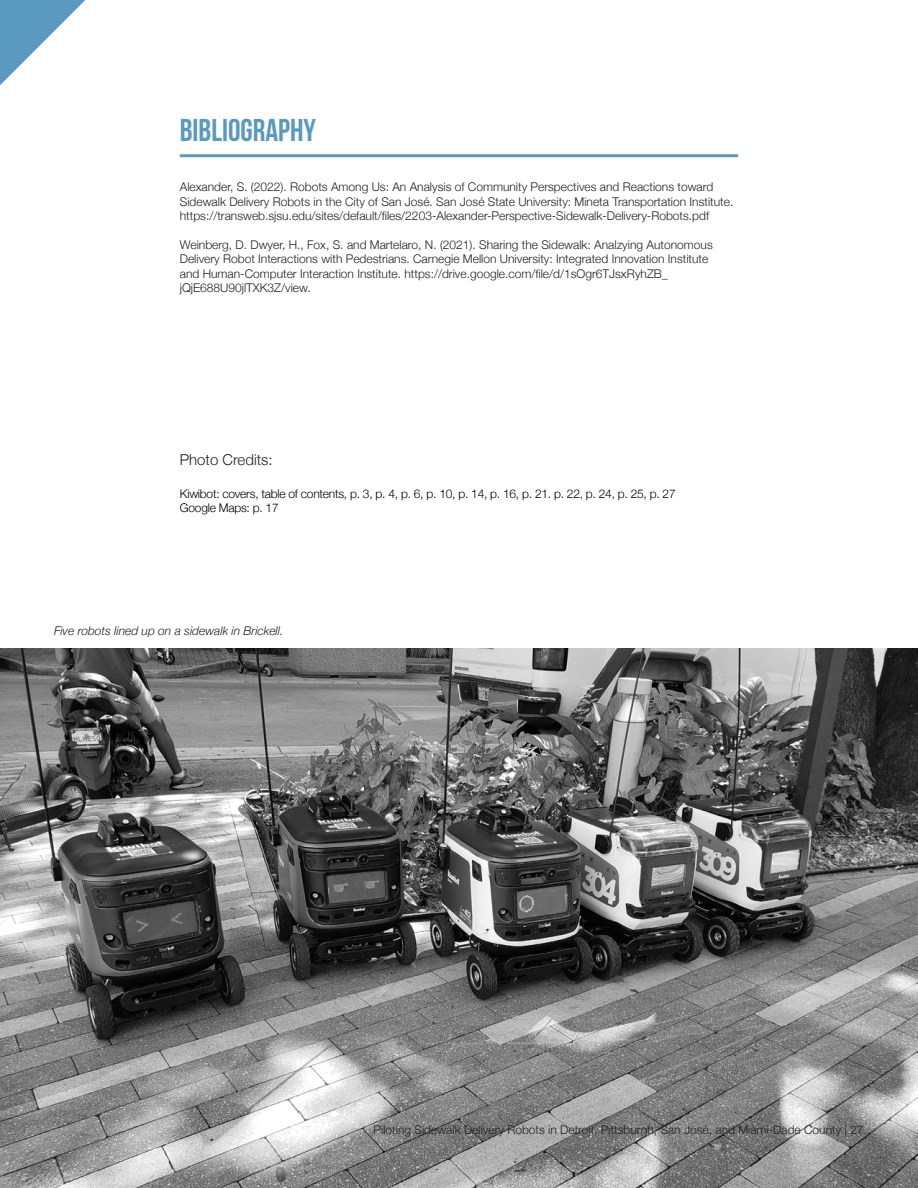
<style>
.page{position:relative;width:918px;height:1188px;background:#fff}
.page>*{position:absolute;margin:0;border:0;box-sizing:border-box;transform-origin:0 0}
.Section_Heading{font:31.5px "Bebas Neue";color:#5a99c0}
.Body_Text{font:300 15px "Helvetica Neue";color:#231f20}
.Footnote{font:300 12px/14.4px "Helvetica Neue";color:#231f20}
.Footnote-2{font:300 12px "Helvetica Neue";letter-spacing:-.02em;color:#000}
.Body_Text-2{font:italic 300 12px "Helvetica Neue";color:#231f20}
</style>
<div class="page">
<img style="left:0;top:648px;width:918px;height:540px">
<hr style="left:180px;top:154px;width:558px;height:3px;background:#5a99c0">
<svg style="left:0;top:0;width:85px;height:85px"></svg>
<p class="Section_Heading" style="left:180px;top:113px;width:138px">BIBLIOGRAPHY</p>
<p class="Footnote" style="left:180px;top:179px;width:555px">Alexander, S. (2022). Robots Among Us: An Analysis of Community Perspectives and Reactions toward<br>Sidewalk Delivery Robots in the City of San José. San José State University: Mineta Transportation Institute. https://transweb.sjsu.edu/sites/default/files/2203-Alexander-Perspective-Sidewalk-Delivery-Robots.pdf</p>
<p class="Footnote" style="left:180px;top:236px;width:534px">Weinberg, D. Dwyer, H., Fox, S. and Martelaro, N. (2021). Sharing the Sidewalk: Analzying Autonomous Delivery Robot Interactions with Pedestrians. Carnegie Mellon University: Integrated Innovation Institute and Human-Computer Interaction Institute. https://drive.google.com/file/d/1sOgr6TJsxRyhZB_ jQjE688U90jlTXK3Z/view.</p>
<p class="Body_Text" style="left:180px;top:448px;width:94px">Photo Credits:</p>
<p class="Footnote-2" style="left:180px;top:484px;width:497px">Kiwibot: covers, table of contents, p. 3, p. 4, p. 6, p. 10, p. 14, p. 16, p. 21. p. 22, p. 24, p. 25, p. 27</p>
<p class="Footnote-2" style="left:180px;top:498px;width:100px">Google Maps: p. 17</p>
<p class="Body_Text-2" style="left:54px;top:621px;width:231px">Five robots lined up on a sidewalk in Brickell.</p>
<p class="Footnote" style="left:374px;top:1122px;width:492px">Piloting Sidewalk Delivery Robots in Detroit, Pittsburgh, San José, and Miami-Dade County | 27</p>
</div>
